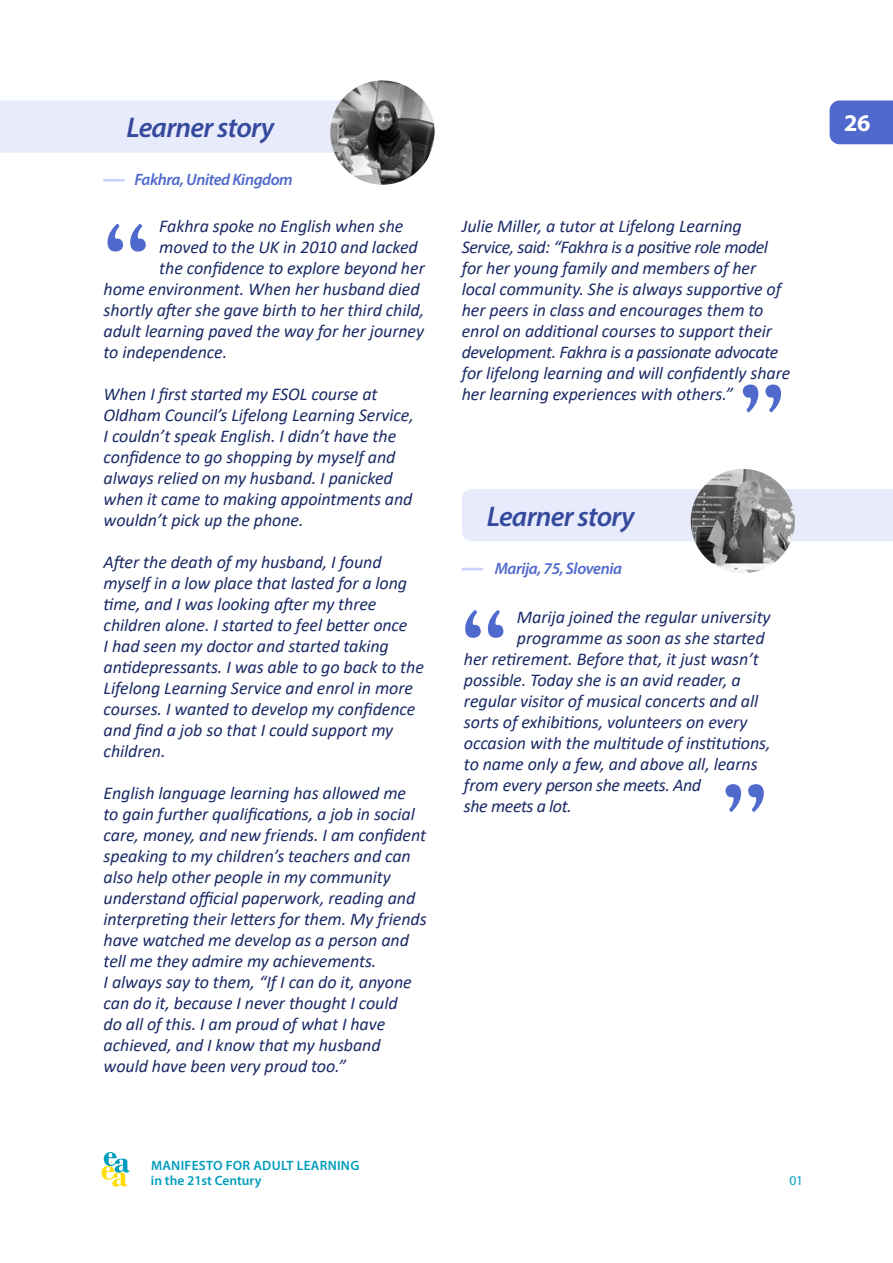
<style>
.page{position:relative;width:893px;height:1263px;background:#fff}
.page>*{position:absolute;margin:0;border:0;box-sizing:border-box;transform-origin:0 0}
.t1{font:italic 600 28.5px "Myriad Pro";letter-spacing:-.025em;color:#354a9c}
.t2{font:700 24px "Myriad Pro";color:#fff}
.t3{font:italic 18px/21px "Calibri";letter-spacing:-.005em;color:#1b2b66}
.t4{font:italic 18px "Calibri";letter-spacing:-.025em;color:#1b2b66}
.t5{font:italic 600 16.5px "Myriad Pro";letter-spacing:-.025em;color:#5069cc}
.t6{font:600 13.5px/15px "Myriad Pro";letter-spacing:.02em;color:#009dbc}
.t7{font:13.5px "Myriad Pro";color:#009dbc}
</style>
<div class="page">
<svg style="left:101px;top:1152px;width:29px;height:34px"></svg>
<div style="left:0;top:100px;width:341px;height:53px;background:#e7ebfc"></div>
<div style="left:462px;top:489px;width:431px;height:52px;background:#e7ebfc"></div>
<hr style="left:462px;top:568px;width:21px;height:2px;background:#c8d2fa">
<hr style="left:103px;top:179px;width:22px;height:3px;background:#c8d2fa">
<svg style="left:465px;top:610px;width:38px;height:28px"></svg>
<svg style="left:108px;top:224px;width:38px;height:28px"></svg>
<svg style="left:725px;top:784px;width:39px;height:28px"></svg>
<svg style="left:743px;top:385px;width:38px;height:28px"></svg>
<img style="left:691px;top:469px;width:104px;height:104px;border-radius:52px">
<img style="left:330px;top:80px;width:105px;height:105px;border-radius:52px">
<div style="left:830px;top:101px;width:63px;height:43px;background:#5069cc"></div>
<h1 class="t1" style="left:127px;top:109px;width:149px">Learner story</h1>
<h2 class="t2" style="left:844px;top:107px;width:28px">26</h2>
<p class="t5" style="left:134px;top:169px;width:160px">Fakhra, United Kingdom</p>
<p class="t3" style="left:159px;top:215px;width:246px">Fakhra spoke no English when she</p>
<p class="t3" style="left:159px;top:236px;width:260px">moved to the UK in 2010 and lacked</p>
<p class="t3" style="left:159px;top:257px;width:267px">the confidence to explore beyond her</p>
<p class="t3" style="left:104px;top:278px;width:317px">home environment. When her husband died</p>
<p class="t3" style="left:104px;top:299px;width:322px">shortly after she gave birth to her third child,</p>
<p class="t3" style="left:104px;top:320px;width:322px">adult learning paved the way for her journey</p>
<p class="t3" style="left:104px;top:341px;width:125px">to independence.</p>
<p class="t3" style="left:104px;top:383px;width:312px">When I first started my ESOL course at Oldham Council’s Lifelong Learning Service, I couldn’t speak English. I didn’t have the confidence to go shopping by myself and always relied on my husband. I panicked when it came to making appointments and wouldn’t pick up the phone.</p>
<p class="t3" style="left:104px;top:551px;width:322px">After the death of my husband, I found myself in a low place that lasted for a long time, and I was looking after my three children alone. I started to feel better once<br>I had seen my doctor and started taking antidepressants. I was able to go back to the Lifelong Learning Service and enrol in more courses. I wanted to develop my confidence and find a job so that I could support my children.</p>
<p class="t3" style="left:104px;top:782px;width:325px">English language learning has allowed me<br>to gain further qualifications, a job in social care, money, and new friends. I am confident speaking to my children’s teachers and can also help other people in my community understand official paperwork, reading and interpreting their letters for them. My friends have watched me develop as a person and tell me they admire my achievements.<br>I always say to them, “If I can do it, anyone can do it, because I never thought I could<br>do all of this. I am proud of what I have achieved, and I know that my husband would have been very proud too.”</p>
<p class="t3" style="left:462px;top:215px;width:330px">Julie Miller, a tutor at Lifelong Learning Service, said: “Fakhra is a positive role model for her young family and members of her local community. She is always supportive of her peers in class and encourages them to enrol on additional courses to support their development. Fakhra is a passionate advocate for lifelong learning and will confidently share her learning experiences with others.”</p>
<h1 class="t1" style="left:487px;top:498px;width:149px">Learner story</h1>
<p class="t5" style="left:495px;top:558px;width:129px">Marija, 75, Slovenia</p>
<p class="t3" style="left:517px;top:606px;width:255px">Marija joined the regular university</p>
<p class="t3" style="left:517px;top:627px;width:249px">programme as soon as she started</p>
<p class="t3" style="left:464px;top:648px;width:296px">her retirement. Before that, it just wasn’t</p>
<p class="t3" style="left:464px;top:669px;width:278px">possible. Today she is an avid reader, a</p>
<p class="t3" style="left:464px;top:690px;width:296px">regular visitor of musical concerts and all</p>
<p class="t3" style="left:464px;top:711px;width:285px">sorts of exhibitions, volunteers on every</p>
<p class="t3" style="left:464px;top:732px;width:308px">occasion with the multitude of institutions,</p>
<p class="t3" style="left:464px;top:753px;width:295px">to name only a few, and above all, learns</p>
<p class="t4" style="left:464px;top:773px;width:239px">from every person she meets. And</p>
<p class="t4" style="left:464px;top:794px;width:109px">she meets a lot.</p>
<p class="t6" style="left:151px;top:1157px;width:210px">MANIFESTO FOR ADULT LEARNING in the 21st Century</p>
<p class="t7" style="left:789px;top:1172px;width:15px">01</p>
</div>
